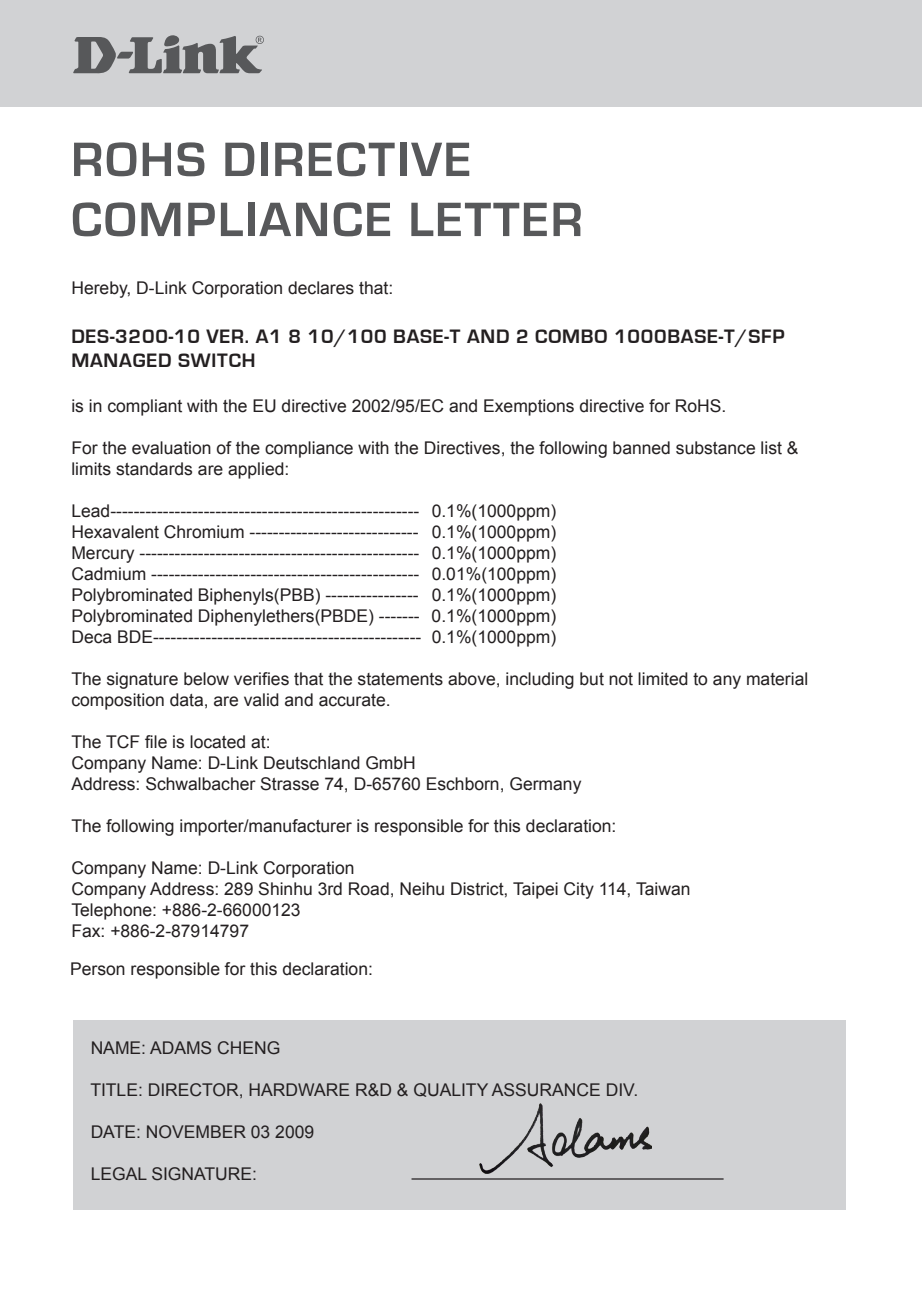
<style>
.page{position:relative;width:922px;height:1312px;background:#fff}
.page>*{position:absolute;margin:0;border:0;box-sizing:border-box;transform-origin:0 0}
.t1{font:700 50px/60px "Eurostile";letter-spacing:.04em;color:#57585a}
.t2{font:700 20px/24px "Eurostile";letter-spacing:.04em;color:#231f20}
.t3{font:17.5px/21px "Arial";color:#231f20}
</style>
<div class="page">
<div style="left:0;top:0;width:921px;height:107px;background:#d1d2d4"></div>
<div style="left:73px;top:1020px;width:772px;height:189px;background:#d1d2d4"></div>
<hr style="left:411px;top:1177px;width:312px;height:2px;background:#231f20">
<img style="left:479px;top:1103px;width:172px;height:70px">
<svg style="left:73px;top:35px;width:191px;height:38px"></svg>
<h1 class="t1" style="left:71px;top:130px;width:513px">ROHS DIRECTIVE<br>COMPLIANCE LETTER</h1>
<p class="t3" style="left:71px;top:278px;width:323px">Hereby, D-Link Corporation declares that:</p>
<p class="t2" style="left:71px;top:324px;width:714px">DES-3200-10 VER. A1 8 10/100 BASE-T AND 2 COMBO 1000BASE-T/SFP<br>MANAGED SWITCH</p>
<p class="t3" style="left:71px;top:395px;width:656px">is in compliant with the EU directive 2002/95/EC and Exemptions directive for RoHS.</p>
<p class="t3" style="left:71px;top:437px;width:728px">For the evaluation of the compliance with the Directives, the following banned substance list &amp; limits standards are applied:</p>
<p class="t3" style="left:71px;top:500px;width:486px;text-align:justify">Lead----------------------------------------------------- 0.1%(1000ppm)<br>Hexavalent Chromium ----------------------------- 0.1%(1000ppm)<br>Mercury ------------------------------------------------ 0.1%(1000ppm)<br>Cadmium ---------------------------------------------- 0.01%(100ppm)<br>Polybrominated Biphenyls(PBB) ---------------- 0.1%(1000ppm)<br>Polybrominated Diphenylethers(PBDE) ------- 0.1%(1000ppm)<br>Deca BDE---------------------------------------------- 0.1%(1000ppm)</p>
<p class="t3" style="left:71px;top:668px;width:738px">The signature below verifies that the statements above, including but not limited to any material composition data, are valid and accurate.</p>
<p class="t3" style="left:71px;top:731px;width:511px">The TCF file is located at:<br>Company Name: D-Link Deutschland GmbH<br>Address: Schwalbacher Strasse 74, D-65760 Eschborn, Germany</p>
<p class="t3" style="left:71px;top:815px;width:546px">The following importer/manufacturer is responsible for this declaration:</p>
<p class="t3" style="left:71px;top:857px;width:620px">Company Name: D-Link Corporation<br>Company Address: 289 Shinhu 3rd Road, Neihu District, Taipei City 114, Taiwan Telephone: +886-2-66000123<br>Fax: +886-2-87914797</p>
<p class="t3" style="left:70px;top:958px;width:304px">Person responsible for this declaration:</p>
<p class="t3" style="left:91px;top:1036px;width:191px">NAME: ADAMS CHENG</p>
<p class="t3" style="left:90px;top:1078px;width:549px">TITLE: DIRECTOR, HARDWARE R&amp;D &amp; QUALITY ASSURANCE DIV.</p>
<p class="t3" style="left:91px;top:1120px;width:225px">DATE: NOVEMBER 03 2009</p>
<p class="t3" style="left:91px;top:1162px;width:168px">LEGAL SIGNATURE:</p>
</div>
